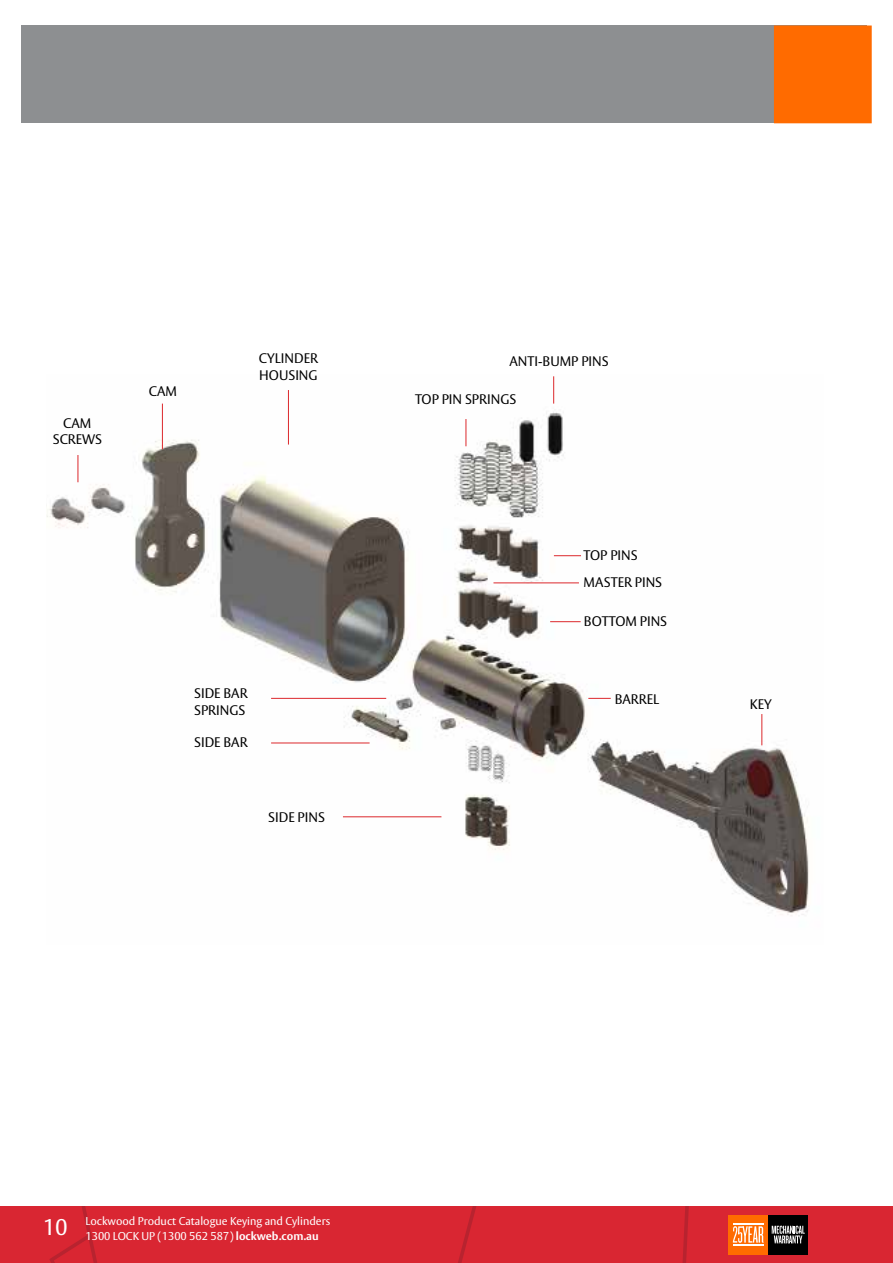
<style>
.page{position:relative;width:893px;height:1263px;background:#fff}
.page>*{position:absolute;margin:0;border:0;box-sizing:border-box;transform-origin:0 0}
.t1{font:22.5px "ASSA Vesta";color:#fff}
.t2{font:13.8px/16.5px "ASSA Vesta";color:#000}
.t3{font:11.25px/15px "ASSA Vesta";color:#fff}
.s1{font-weight:700}
</style>
<div class="page">
<div style="left:0;top:1206px;width:893px;height:57px;background:#d92632"></div>
<svg style="left:57px;top:1206px;width:37px;height:34px"></svg>
<div style="left:728px;top:1215px;width:40px;height:40px;background:#ff6b00"></div>
<div style="left:768px;top:1215px;width:40px;height:40px;background:#000"></div>
<svg style="left:772px;top:1225px;width:33px;height:18px"></svg>
<svg style="left:733px;top:1226px;width:30px;height:17px"></svg>
<hr style="left:733px;top:1224px;width:30px;height:1px;background:#fff">
<hr style="left:733px;top:1244px;width:30px;height:1px;background:#fff">
<div style="left:21px;top:26px;width:846px;height:97px;background:#8d8f91"></div>
<div style="left:774px;top:26px;width:98px;height:97px;background:#ff6b00"></div>
<img style="left:46px;top:376px;width:763px;height:540px">
<svg style="left:78px;top:455px;width:1px;height:27px"></svg>
<hr style="left:162px;top:404px;width:1px;height:45px;background:#dc282c">
<hr style="left:288px;top:390px;width:1px;height:55px;background:#dc282c">
<svg style="left:466px;top:419px;width:1px;height:27px"></svg>
<svg style="left:553px;top:376px;width:1px;height:28px"></svg>
<hr style="left:550px;top:621px;width:31px;height:1px;background:#dc282c">
<svg style="left:554px;top:555px;width:27px;height:1px"></svg>
<hr style="left:271px;top:698px;width:115px;height:1px;background:#dc282c">
<hr style="left:271px;top:743px;width:99px;height:1px;background:#dc282c">
<hr style="left:343px;top:816px;width:98px;height:1px;background:#dc282c">
<hr style="left:493px;top:583px;width:86px;height:1px;background:#dc282c">
<hr style="left:762px;top:714px;width:1px;height:31px;background:#dc282c">
<svg style="left:588px;top:698px;width:23px;height:1px"></svg>
<p class="t2" style="left:53px;top:415px;width:51px;text-align:center">CAM<br>SCREWS</p>
<p class="t2" style="left:149px;top:383px;width:30px">CAM</p>
<p class="t2" style="left:259px;top:351px;width:61px">CYLINDER<br>HOUSING</p>
<p class="t2" style="left:510px;top:354px;width:101px">ANTI-BUMP PINS</p>
<p class="t2" style="left:415px;top:391px;width:103px">TOP PIN SPRINGS</p>
<p class="t2" style="left:194px;top:686px;width:55px">SIDE BAR<br>SPRINGS</p>
<p class="t2" style="left:194px;top:734px;width:55px">SIDE BAR</p>
<p class="t2" style="left:268px;top:809px;width:58px">SIDE PINS</p>
<p class="t2" style="left:584px;top:548px;width:56px">TOP PINS</p>
<p class="t2" style="left:584px;top:574px;width:80px">MASTER PINS</p>
<p class="t2" style="left:584px;top:614px;width:85px">BOTTOM PINS</p>
<p class="t2" style="left:615px;top:691px;width:46px">BARREL</p>
<p class="t2" style="left:750px;top:696px;width:23px">KEY</p>
<h1 class="t1" style="left:43px;top:1214px;width:26px">10</h1>
<p class="t3" style="left:85px;top:1214px;width:246px">Lockwood Product Catalogue Keying and Cylinders<br>1300 LOCK UP (1300 562 587) <span class="s1">lockweb.com.au</span></p>
</div>
